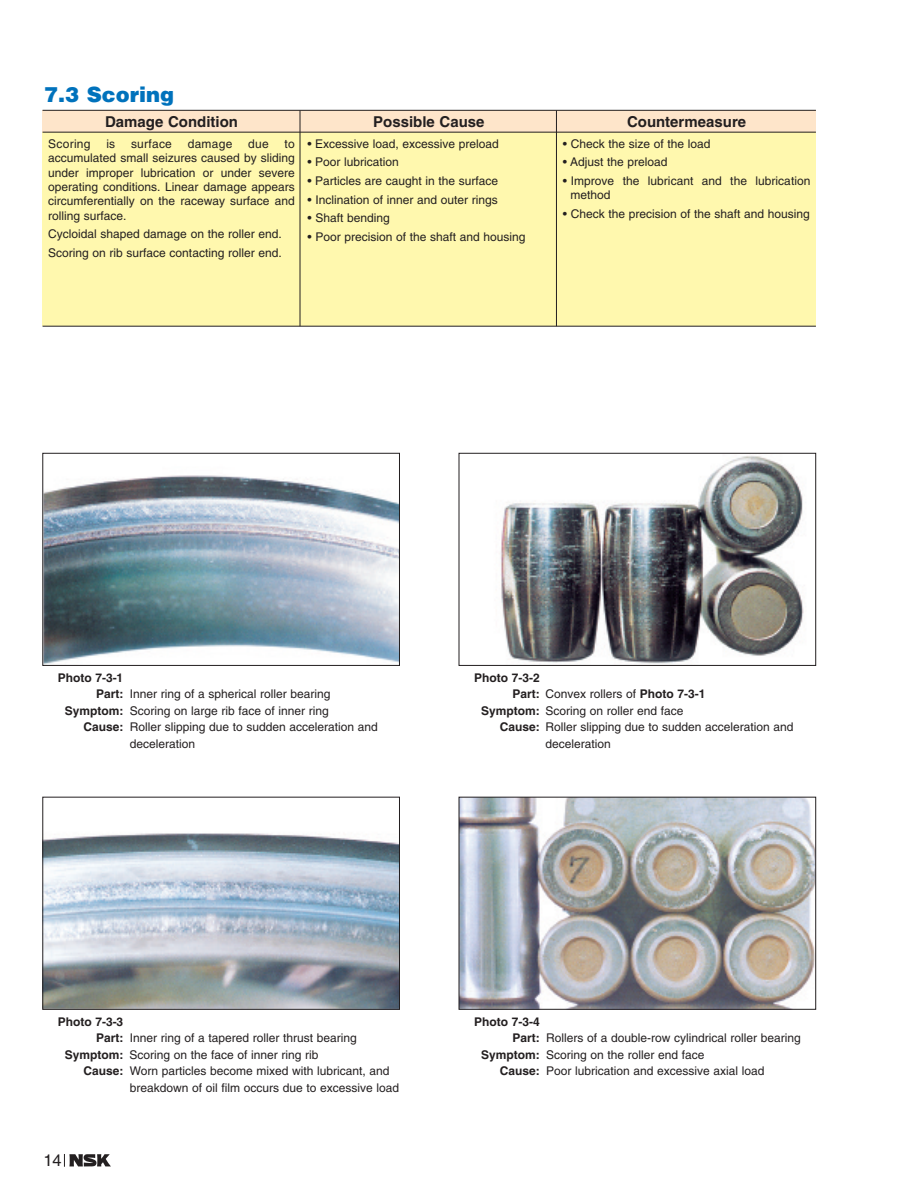
<style>
.page{position:relative;width:918px;height:1188px;background:#fff}
.page>*{position:absolute;margin:0;border:0;box-sizing:border-box;transform-origin:0 0}
.t1{font:900 21px "Helvetica";color:#0072bc}
.t2{font:16.5px "Helvetica";color:#231f20}
.t3{font:700 15px "Helvetica";color:#231f20}
.t4{font:12px/14.4px "Helvetica";color:#231f20}
.t5{font:700 12px "Helvetica";color:#231f20}
.t6{font:12px "Helvetica";letter-spacing:.02em;color:#231f20}
.s1{font-weight:700}
.s2{font-weight:400}
</style>
<div class="page">
<div style="left:43px;top:128px;width:773px;height:198px;background:#fff8ae"></div>
<div style="left:43px;top:111px;width:773px;height:21px;background:#fee5ca"></div>
<hr style="left:43px;top:326px;width:773px;height:1px;background:#231f20">
<hr style="left:300px;top:111px;width:1px;height:215px;background:#231f20">
<hr style="left:556px;top:111px;width:1px;height:215px;background:#231f20">
<hr style="left:43px;top:110px;width:773px;height:1px;background:#231f20">
<hr style="left:43px;top:132px;width:773px;height:1px;background:#231f20">
<img style="left:45px;top:475px;width:353px;height:189px">
<div style="left:43px;top:453px;width:357px;height:213px;border:1px solid #231f20"></div>
<img style="left:501px;top:455px;width:303px;height:209px">
<div style="left:459px;top:453px;width:357px;height:213px;border:1px solid #231f20"></div>
<img style="left:45px;top:833px;width:353px;height:175px">
<div style="left:43px;top:797px;width:357px;height:213px;border:1px solid #231f20"></div>
<img style="left:461px;top:799px;width:353px;height:209px">
<div style="left:459px;top:797px;width:357px;height:213px;border:1px solid #231f20"></div>
<svg style="left:64px;top:1154px;width:47px;height:13px"></svg>
<h1 class="t1" style="left:44px;top:82px;width:132px">7.3 Scoring</h1>
<p class="t3" style="left:105px;top:116px;width:134px">Damage Condition</p>
<p class="t6" style="left:48px;top:139px;width:44px">Scoring</p>
<p class="t4" style="left:106px;top:137px;width:10px">is</p>
<p class="t6" style="left:131px;top:139px;width:42px">surface</p>
<p class="t4" style="left:188px;top:137px;width:46px">damage</p>
<p class="t4" style="left:248px;top:137px;width:22px">due</p>
<p class="t4" style="left:48px;top:137px;width:248px;text-align:justify;text-indent:236px">to accumulated small seizures caused by sliding under improper lubrication or under severe operating conditions. Linear damage appears circumferentially on the raceway surface and rolling surface.</p>
<p class="t4" style="left:48px;top:226px;width:235px;line-height:18.6px">Cycloidal shaped damage on the roller end.<br>Scoring on rib surface contacting roller end.</p>
<p class="t3" style="left:373px;top:116px;width:113px">Possible Cause</p>
<p class="t4" style="left:307px;top:137px;width:193px">• Excessive load, excessive preload</p>
<p class="t4" style="left:307px;top:156px;width:93px">• Poor lubrication</p>
<p class="t4" style="left:307px;top:175px;width:192px">• Particles are caught in the surface</p>
<p class="t4" style="left:307px;top:193px;width:192px">• Inclination of inner and outer rings</p>
<p class="t4" style="left:307px;top:212px;width:84px">• Shaft bending</p>
<p class="t4" style="left:307px;top:231px;width:219px">• Poor precision of the shaft and housing</p>
<p class="t3" style="left:627px;top:116px;width:121px">Countermeasure</p>
<p class="t4" style="left:563px;top:137px;width:149px">• Check the size of the load</p>
<p class="t4" style="left:563px;top:156px;width:106px">• Adjust the preload</p>
<p class="t4" style="left:571px;top:175px;width:241px;text-indent:-8px">• Improve the lubricant and the lubrication method</p>
<p class="t4" style="left:563px;top:208px;width:248px">• Check the precision of the shaft and housing</p>
<p class="t5" style="left:58px;top:673px;width:67px">Photo 7-3-1</p>
<p class="t4" style="left:96px;top:688px;width:236px"><span class="s1">Part:</span> Inner ring of a spherical roller bearing</p>
<p class="t4" style="left:65px;top:705px;width:266px"><span class="s1">Symptom:</span> Scoring on large rib face of inner ring</p>
<p class="t4" style="left:83px;top:721px;width:296px"><span class="s1">Cause:</span> Roller slipping due to sudden acceleration and</p>
<p class="t4" style="left:130px;top:738px;width:67px">deceleration</p>
<p class="t5" style="left:474px;top:673px;width:67px">Photo 7-3-2</p>
<p class="t5" style="left:512px;top:689px;width:194px">Part: <span class="s2">Convex rollers of</span> Photo 7-3-1</p>
<p class="t4" style="left:481px;top:705px;width:204px"><span class="s1">Symptom:</span> Scoring on roller end face</p>
<p class="t4" style="left:500px;top:721px;width:295px"><span class="s1">Cause:</span> Roller slipping due to sudden acceleration and</p>
<p class="t4" style="left:545px;top:738px;width:67px">deceleration</p>
<p class="t5" style="left:58px;top:1017px;width:67px">Photo 7-3-3</p>
<p class="t4" style="left:96px;top:1032px;width:262px"><span class="s1">Part:</span> Inner ring of a tapered roller thrust bearing</p>
<p class="t4" style="left:65px;top:1048px;width:255px"><span class="s1">Symptom:</span> Scoring on the face of inner ring rib</p>
<p class="t4" style="left:83px;top:1065px;width:308px"><span class="s1">Cause:</span> Worn particles become mixed with lubricant, and</p>
<p class="t4" style="left:130px;top:1081px;width:271px">breakdown of oil film occurs due to excessive load</p>
<h2 class="t2" style="left:43px;top:1154px;width:20px">14</h2>
<p class="t5" style="left:474px;top:1017px;width:67px">Photo 7-3-4</p>
<p class="t4" style="left:512px;top:1032px;width:290px"><span class="s1">Part:</span> Rollers of a double-row cylindrical roller bearing</p>
<p class="t4" style="left:481px;top:1048px;width:225px"><span class="s1">Symptom:</span> Scoring on the roller end face</p>
<p class="t4" style="left:500px;top:1065px;width:266px"><span class="s1">Cause:</span> Poor lubrication and excessive axial load</p>
</div>
